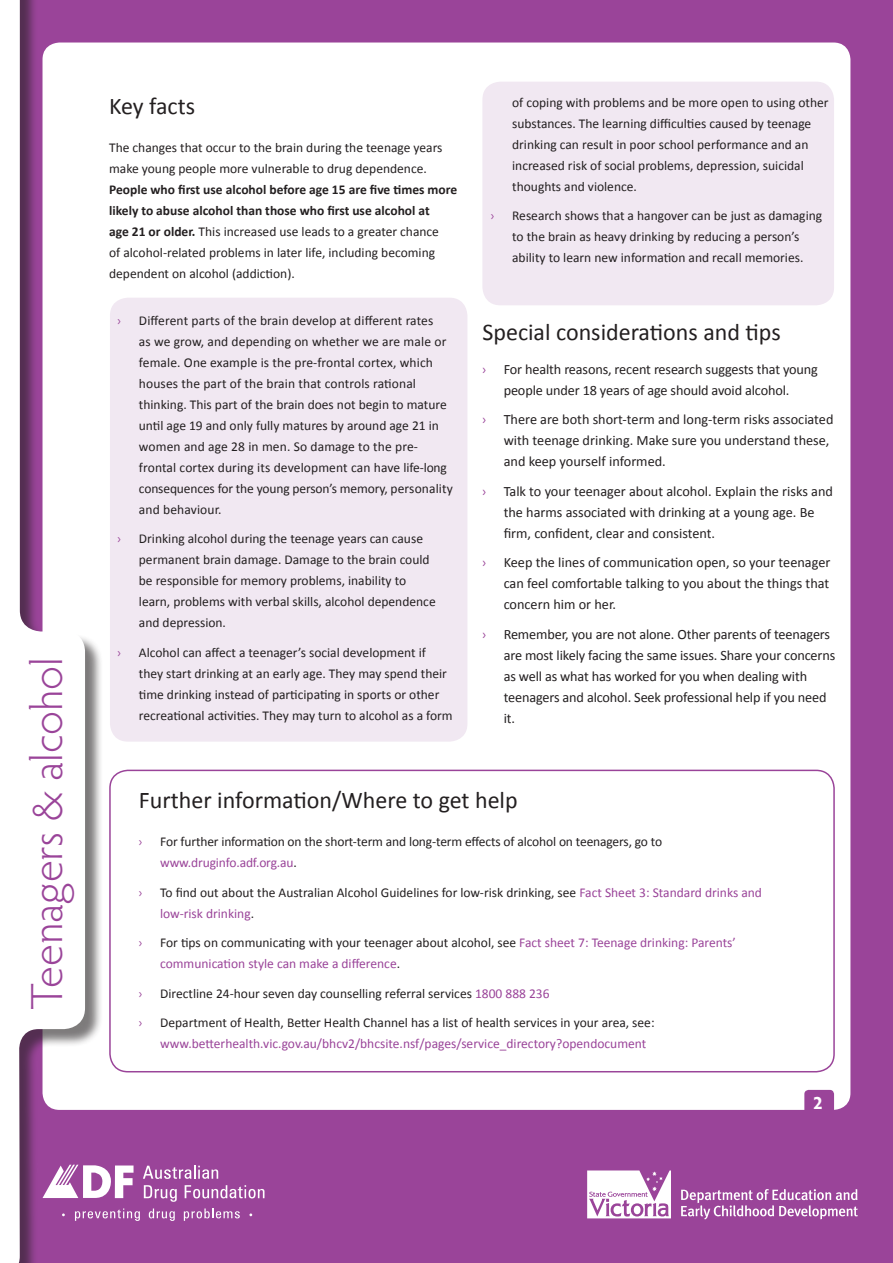
<style>
.page{position:relative;width:893px;height:1263px;background:#9a4499}
.page>*{position:absolute;margin:0;border:0;box-sizing:border-box;transform-origin:0 0}
.t1{font:300 45px "Hypatia Sans Pro";color:#9a4499}
.sub_A{font:24px "Calibri";color:#231f20}
.t2{font:700 18px "Hypatia Sans Pro";color:#fff}
.Bullet{font:14.25px/21px "Calibri";letter-spacing:-.01em;color:#231f20}
.Bullet-2{font:13.5px/21px "Calibri";color:#231f20}
.body_text{font:13.5px/21px "Calibri";color:#231f20}
.Bullet-3{font:13.5px/21px "Calibri";color:#9a4499}
.Bullet-4{font:13.5px "Myriad Pro";color:#9a4499}
.s1{font-weight:700}
.s2{font-family:"Myriad Pro";color:#9a4499}
.s3{color:#9a4499}
.s4{color:#231f20}
</style>
<div class="page">
<div style="left:43px;top:43px;width:807px;height:1067px;background:#fff;border-radius:17px"></div>
<svg style="left:143px;top:1166px;width:75px;height:13px"></svg>
<svg style="left:144px;top:1185px;width:33px;height:17px"></svg>
<svg style="left:185px;top:1185px;width:79px;height:13px"></svg>
<svg style="left:104px;top:1165px;width:30px;height:33px"></svg>
<svg style="left:104px;top:1208px;width:36px;height:13px"></svg>
<svg style="left:149px;top:1208px;width:26px;height:13px"></svg>
<svg style="left:184px;top:1208px;width:56px;height:13px"></svg>
<svg style="left:587px;top:1170px;width:84px;height:48px"></svg>
<svg style="left:681px;top:1189px;width:177px;height:30px"></svg>
<div style="left:0;top:0;width:104px;height:1263px;background:#231f20;opacity:.59"></div>
<svg style="left:0;top:0;width:85px;height:1263px;fill:#fff"></svg>
<div style="left:804px;top:1090px;width:30px;height:29px;background:#9a4499;border-radius:4px"></div>
<div style="left:110px;top:298px;width:357px;height:444px;background:#f1e8f2;border-radius:18px"></div>
<div style="left:109px;top:770px;width:726px;height:302px;border:2px solid #9a4499;border-radius:18px"></div>
<div style="left:482px;top:82px;width:352px;height:223px;background:#f1e8f2;border-radius:18px"></div>
<p class="t1" style="left:17px;top:1010px;width:355px;rotate:-90deg">Teenagers &amp; alcohol</p>
<p class="sub_A" style="left:109px;top:91px;width:88px">Key facts</p>
<p class="body_text" style="left:109px;top:137px;width:350px">The changes that occur to the brain during the teenage years make young people more vulnerable to drug dependence.<br><span class="s1">People who first use alcohol before age 15 are five times more likely to abuse alcohol than those who first use alcohol at<br>age 21 or older.</span> This increased use leads to a greater chance<br>of alcohol-related problems in later life, including becoming dependent on alcohol (addiction).</p>
<p class="Bullet-4" style="left:118px;top:312px;width:5px">›</p>
<p class="Bullet-2" style="left:139px;top:310px;width:316px">Different parts of the brain develop at different rates<br>as we grow, and depending on whether we are male or female. One example is the pre-frontal cortex, which houses the part of the brain that controls rational thinking. This part of the brain does not begin to mature until age 19 and only fully matures by around age 21 in women and age 28 in men. So damage to the pre&shy;frontal cortex during its development can have life-long consequences for the young person’s memory, personality and behaviour.</p>
<p class="Bullet-4" style="left:118px;top:531px;width:5px">›</p>
<p class="Bullet-2" style="left:139px;top:528px;width:298px">Drinking alcohol during the teenage years can cause permanent brain damage. Damage to the brain could be responsible for memory problems, inability to learn, problems with verbal skills, alcohol dependence and depression.</p>
<p class="Bullet-4" style="left:118px;top:644px;width:5px">›</p>
<p class="Bullet-2" style="left:139px;top:642px;width:315px">Alcohol can affect a teenager’s social development if they start drinking at an early age. They may spend their time drinking instead of participating in sports or other recreational activities. They may turn to alcohol as a form</p>
<p class="Bullet-2" style="left:512px;top:92px;width:318px">of coping with problems and be more open to using other substances. The learning difficulties caused by teenage drinking can result in poor school performance and an increased risk of social problems, depression, suicidal thoughts and violence.</p>
<p class="Bullet-4" style="left:491px;top:207px;width:5px">›</p>
<p class="Bullet-2" style="left:512px;top:205px;width:311px">Research shows that a hangover can be just as damaging to the brain as heavy drinking by reducing a person’s ability to learn new information and recall memories.</p>
<p class="sub_A" style="left:482px;top:317px;width:300px">Special considerations and tips</p>
<p class="Bullet" style="left:482px;top:359px;width:337px;text-align:center"><span class="s2">›</span> For health reasons, recent research suggests that young people under 18 years of age should avoid alcohol.</p>
<p class="Bullet" style="left:504px;top:409px;width:331px;text-indent:-21px"><span class="s2">›</span> There are both short-term and long-term risks associated with teenage drinking. Make sure you understand these, and keep yourself informed.</p>
<p class="Bullet" style="left:504px;top:481px;width:331px;text-indent:-21px"><span class="s2">›</span> Talk to your teenager about alcohol. Explain the risks and the harms associated with drinking at a young age. Be firm, confident, clear and consistent.</p>
<p class="Bullet" style="left:504px;top:552px;width:328px;text-align:justify;text-indent:-21px"><span class="s2">›</span> Keep the lines of communication open, so your teenager can feel comfortable talking to you about the things that concern him or her.</p>
<p class="Bullet" style="left:504px;top:624px;width:333px;text-indent:-21px"><span class="s2">›</span> Remember, you are not alone. Other parents of teenagers are most likely facing the same issues. Share your concerns as well as what has worked for you when dealing with teenagers and alcohol. Seek professional help if you need it.</p>
<p class="sub_A" style="left:139px;top:785px;width:380px">Further information/Where to get help</p>
<p class="Bullet-4" style="left:139px;top:833px;width:5px">›</p>
<p class="Bullet-2" style="left:160px;top:831px;width:504px">For further information on the short-term and long-term effects of alcohol on teenagers, go to <span class="s3">www.druginfo.adf.org.au</span>.</p>
<p class="Bullet-4" style="left:139px;top:884px;width:5px">›</p>
<p class="Bullet-2" style="left:160px;top:882px;width:603px">To find out about the Australian Alcohol Guidelines for low-risk drinking, see <span class="s3">Fact Sheet 3: Standard drinks and low-risk drinking</span>.</p>
<p class="Bullet-4" style="left:139px;top:934px;width:5px">›</p>
<p class="Bullet-3" style="left:160px;top:932px;width:577px"><span class="s4">For tips on communicating with your teenager about alcohol, see</span> Fact sheet 7: Teenage drinking: Parents’ communication style can make a difference<span class="s4">.</span></p>
<p class="Bullet-4" style="left:139px;top:985px;width:5px">›</p>
<p class="Bullet-2" style="left:160px;top:983px;width:391px">Directline 24-hour seven day counselling referral services <span class="s3">1800 888 236</span></p>
<p class="Bullet-4" style="left:139px;top:1014px;width:5px">›</p>
<p class="Bullet-3" style="left:160px;top:1012px;width:496px"><span class="s4">Department of Health, Better Health Channel has a list of health services in your area, see: </span>www.betterhealth.vic.gov.au/bhcv2/bhcsite.nsf/pages/service_directory?opendocument</p>
<p class="t2" style="left:813px;top:1090px;width:11px">2</p>
</div>
